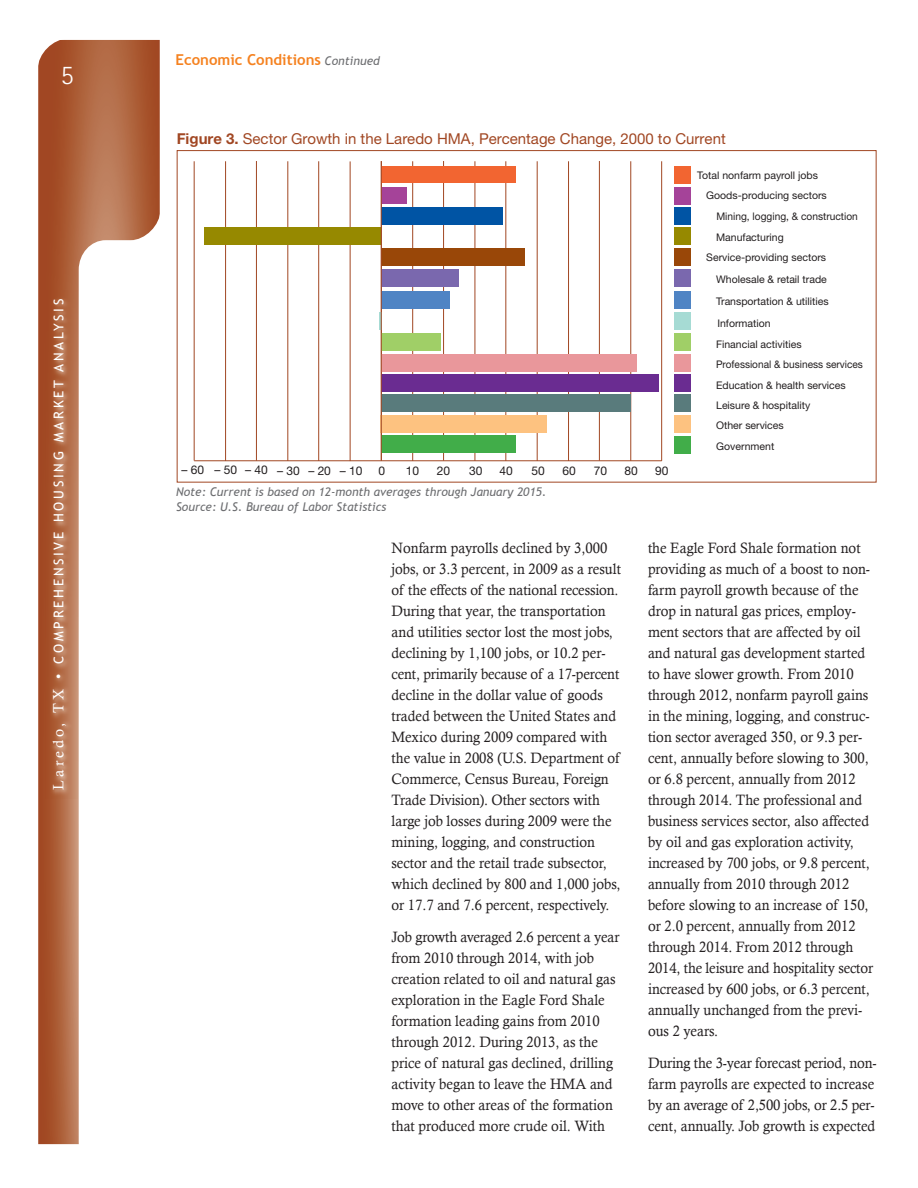
<style>
.page{position:relative;width:918px;height:1188px;background:#fff}
.page>*{position:absolute;margin:0;border:0;box-sizing:border-box;transform-origin:0 0}
.t1{font:300 27px "Rotis Sans Serif";color:#fff}
.body_text{font:15px/21px "Calisto";color:#231f20;scale:.95 1}
.t2{font:15px "Helvetica Neue";color:#a14723}
.t3{font:700 15px "Trebuchet MS";color:#f58220}
.t4{font:13.5px "Trebuchet MS";letter-spacing:.2em;color:#fff}
.t5{font:italic 12px "Trebuchet MS";color:#6d6e71}
.t6{font:12px "Helvetica Neue";color:#231f20}
.t7{font:10.5px/20.7px "Helvetica Neue";color:#231f20}
.s1{font-family:"Calisto";font-size:15px}
.s2{font-weight:400;font-style:italic;font-size:12px;color:#6d6e71}
.s3{font-weight:700}
</style>
<div class="page">
<svg style="left:38px;top:40px;width:122px;height:1104px;background:#af6440"></svg>
<svg style="left:79px;top:240px;width:98px;height:904px"></svg>
<svg style="left:38px;top:39px;width:30px;height:30px"></svg>
<svg style="left:130px;top:210px;width:36px;height:36px"></svg>
<img style="left:46px;top:290px;width:31px;height:509px">
<div style="left:674px;top:207px;width:16px;height:17px;background:#0054a4"></div>
<div style="left:674px;top:167px;width:16px;height:17px;background:#f26531"></div>
<div style="left:674px;top:187px;width:16px;height:17px;background:#a54399"></div>
<div style="left:674px;top:228px;width:16px;height:17px;background:#968900"></div>
<div style="left:674px;top:248px;width:16px;height:17px;background:#994708"></div>
<div style="left:674px;top:291px;width:16px;height:18px;background:#4f84c4"></div>
<div style="left:674px;top:270px;width:16px;height:17px;background:#7a68ae"></div>
<div style="left:674px;top:313px;width:16px;height:17px;background:#a6dbd4"></div>
<div style="left:674px;top:334px;width:16px;height:17px;background:#a0cf67"></div>
<div style="left:674px;top:354px;width:16px;height:18px;background:#e9979b"></div>
<div style="left:674px;top:375px;width:16px;height:17px;background:#6a2c91"></div>
<div style="left:674px;top:395px;width:16px;height:17px;background:#597b7c"></div>
<div style="left:674px;top:415px;width:16px;height:17px;background:#fdc280"></div>
<div style="left:674px;top:436px;width:16px;height:17px;background:#41ad49"></div>
<hr style="left:194px;top:161px;width:1px;height:300px;background:#a14723">
<hr style="left:194px;top:460px;width:468px;height:1px;background:#a14723">
<hr style="left:287px;top:161px;width:1px;height:300px;background:#a14723">
<hr style="left:630px;top:161px;width:1px;height:300px;background:#a14723">
<hr style="left:475px;top:161px;width:1px;height:300px;background:#a14723">
<hr style="left:537px;top:161px;width:1px;height:300px;background:#a14723">
<hr style="left:350px;top:161px;width:1px;height:300px;background:#a14723">
<hr style="left:256px;top:161px;width:1px;height:300px;background:#a14723">
<hr style="left:599px;top:161px;width:1px;height:300px;background:#a14723">
<hr style="left:443px;top:161px;width:1px;height:300px;background:#a14723">
<hr style="left:225px;top:161px;width:1px;height:300px;background:#a14723">
<hr style="left:568px;top:161px;width:1px;height:300px;background:#a14723">
<hr style="left:412px;top:161px;width:1px;height:300px;background:#a14723">
<hr style="left:318px;top:161px;width:1px;height:300px;background:#a14723">
<hr style="left:661px;top:161px;width:1px;height:300px;background:#a14723">
<hr style="left:505px;top:161px;width:1px;height:300px;background:#a14723">
<div style="left:381px;top:187px;width:26px;height:16px;background:#a54399"></div>
<div style="left:381px;top:166px;width:135px;height:17px;background:#f26531"></div>
<div style="left:204px;top:228px;width:177px;height:17px;background:#968900"></div>
<div style="left:381px;top:248px;width:144px;height:17px;background:#994708"></div>
<div style="left:381px;top:375px;width:278px;height:17px;background:#6a2c91"></div>
<div style="left:381px;top:354px;width:256px;height:18px;background:#e9979b"></div>
<div style="left:381px;top:395px;width:250px;height:17px;background:#597b7c"></div>
<div style="left:381px;top:270px;width:78px;height:17px;background:#7a68ae"></div>
<div style="left:381px;top:415px;width:166px;height:17px;background:#fdc280"></div>
<div style="left:381px;top:435px;width:135px;height:18px;background:#41ad49"></div>
<div style="left:381px;top:334px;width:60px;height:17px;background:#a0cf67"></div>
<div style="left:381px;top:207px;width:122px;height:17px;background:#0054a4"></div>
<div style="left:381px;top:292px;width:69px;height:17px;background:#4f84c4"></div>
<svg style="left:379px;top:313px;width:2px;height:17px"></svg>
<hr style="left:381px;top:161px;width:1px;height:299px;background:#a14723">
<h1 class="t1" style="left:61px;top:60px;width:14px">5</h1>
<p class="t4" style="left:51px;top:790px;width:492px;rotate:-90deg"><span class="s1">Laredo, TX •</span> COMPREHENSIVE HOUSING MARKET ANALYSIS</p>
<p class="t3" style="left:176px;top:50px;width:206px">Economic Conditions <span class="s2">Continued</span></p>
<p class="t2" style="left:177px;top:130px;width:550px"><span class="s3">Figure 3.</span> Sector Growth in the Laredo HMA, Percentage Change, 2000 to Current</p>
<p class="t7" style="left:697px;top:165px;width:122px">Total nonfarm payroll jobs</p>
<p class="t7" style="left:706px;top:185px;width:122px">Goods-producing sectors</p>
<p class="t7" style="left:716px;top:205px;width:143px">Mining, logging, &amp; construction</p>
<p class="t7" style="left:716px;top:227px;width:69px">Manufacturing</p>
<p class="t7" style="left:706px;top:247px;width:121px">Service-providing sectors</p>
<p class="t7" style="left:716px;top:269px;width:112px">Wholesale &amp; retail trade</p>
<p class="t7" style="left:716px;top:291px;width:114px">Transportation &amp; utilities</p>
<p class="t7" style="left:716px;top:313px;width:148px">Information<br>Financial activities<br>Professional &amp; business services<br>Education &amp; health services</p>
<p class="t7" style="left:716px;top:394px;width:96px">Leisure &amp; hospitality</p>
<p class="t7" style="left:716px;top:415px;width:69px">Other services</p>
<p class="t6" style="left:181px;top:463px;width:182px">– 60 – 50 – 40 – 30 – 20 – 10</p>
<p class="t6" style="left:378px;top:463px;width:8px">0</p>
<p class="t6" style="left:406px;top:463px;width:15px">10</p>
<p class="t6" style="left:437px;top:463px;width:15px">20</p>
<p class="t6" style="left:469px;top:463px;width:15px">30</p>
<p class="t6" style="left:499px;top:463px;width:15px">40</p>
<p class="t6" style="left:531px;top:463px;width:15px">50</p>
<p class="t6" style="left:563px;top:463px;width:15px">60</p>
<p class="t6" style="left:594px;top:463px;width:15px">70</p>
<p class="t6" style="left:625px;top:463px;width:15px">80</p>
<p class="t6" style="left:655px;top:463px;width:15px">90</p>
<p class="t7" style="left:716px;top:436px;width:60px">Government</p>
<p class="t5" style="left:176px;top:484px;width:372px">Note: Current is based on 12-month averages through January 2015.</p>
<p class="t5" style="left:176px;top:500px;width:212px">Source: U.S. Bureau of Labor Statistics</p>
<p class="body_text" style="left:392px;top:537px;width:243px">Nonfarm payrolls declined by 3,000 jobs, or 3.3 percent, in 2009 as a result of the effects of the national recession.<br>During that year, the transportation and utilities sector lost the most jobs, declining by 1,100 jobs, or 10.2 per&shy;cent, primarily because of a 17-percent decline in the dollar value of goods traded between the United States and Mexico during 2009 compared with the value in 2008 (U.S. Department of Commerce, Census Bureau, Foreign Trade Division). Other sectors with large job losses during 2009 were the mining, logging, and construction sector and the retail trade subsector, which declined by 800 and 1,000 jobs, or 17.7 and 7.6 percent, respectively.</p>
<p class="body_text" style="left:392px;top:926px;width:241px">Job growth averaged 2.6 percent a year from 2010 through 2014, with job creation related to oil and natural gas exploration in the Eagle Ford Shale formation leading gains from 2010 through 2012. During 2013, as the price of natural gas declined, drilling activity began to leave the HMA and move to other areas of the formation that produced more crude oil. With</p>
<p class="body_text" style="left:648px;top:537px;width:238px">the Eagle Ford Shale formation not providing as much of a boost to non&shy;farm payroll growth because of the drop in natural gas prices, employ&shy;ment sectors that are affected by oil and natural gas development started to have slower growth. From 2010 through 2012, nonfarm payroll gains in the mining, logging, and construc&shy;tion sector averaged 350, or 9.3 per&shy;cent, annually before slowing to 300, or 6.8 percent, annually from 2012 through 2014. The professional and business services sector, also affected by oil and gas exploration activity, increased by 700 jobs, or 9.8 percent, annually from 2010 through 2012 before slowing to an increase of 150, or 2.0 percent, annually from 2012 through 2014. From 2012 through 2014, the leisure and hospitality sector increased by 600 jobs, or 6.3 percent, annually unchanged from the previ&shy;ous 2 years.</p>
<p class="body_text" style="left:648px;top:1052px;width:242px">During the 3-year forecast period, non&shy;farm payrolls are expected to increase by an average of 2,500 jobs, or 2.5 per&shy;cent, annually. Job growth is expected</p>
</div>
